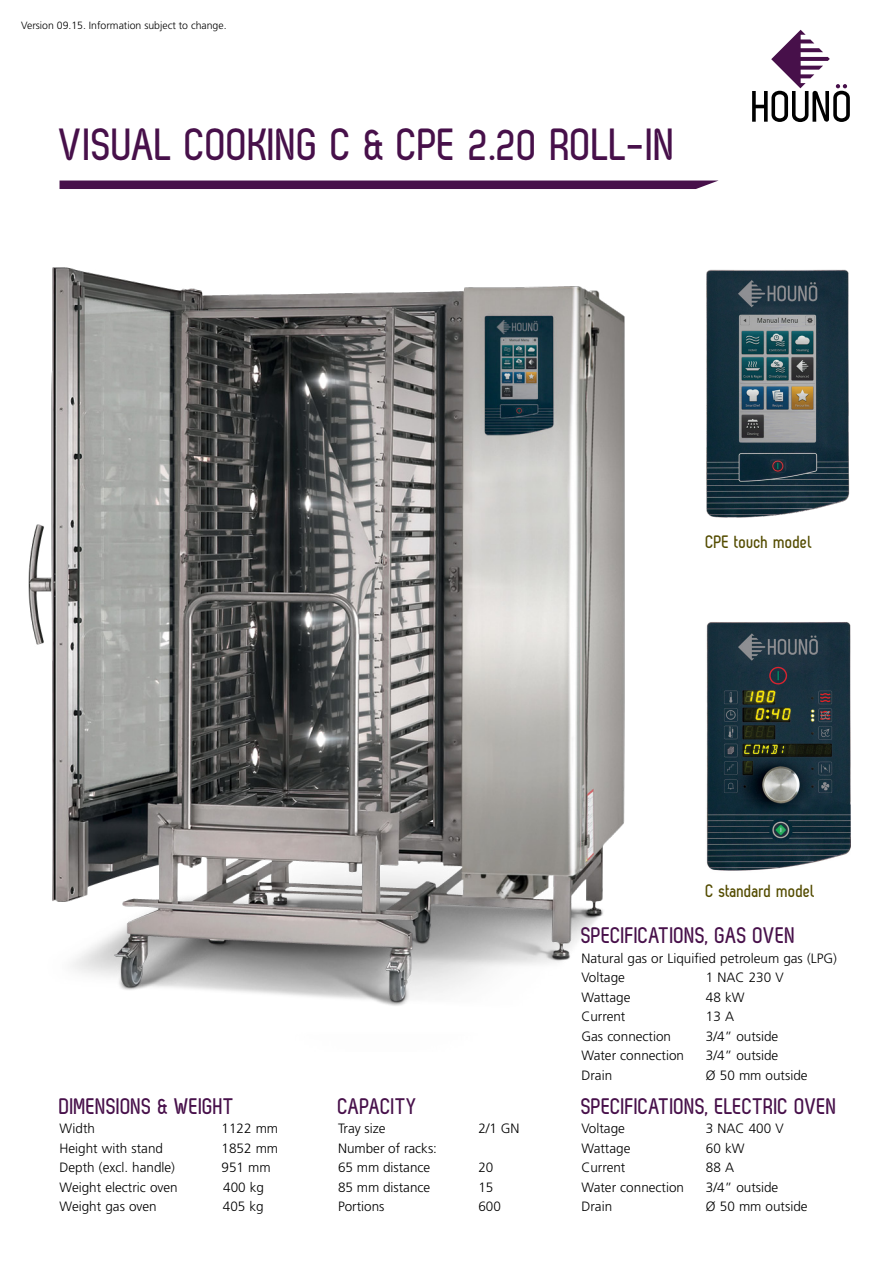
<style>
.page{position:relative;width:893px;height:1263px;background:#fff}
.page>*{position:absolute;margin:0;border:0;box-sizing:border-box;transform-origin:0 0}
.t1{font:700 45px "Zag";color:#47104a}
.t2{font:700 22.5px "Zag";letter-spacing:-.005em;color:#47104a}
.t3{font:700 18px "Zag";color:#544c00}
.t4{font:300 13.5px/19.5px "Frutiger LT";color:#000}
.t5{font:300 10.5px "Frutiger LT";color:#000}
</style>
<div class="page">
<svg style="left:752px;top:30px;width:98px;height:92px"></svg>
<svg style="left:60px;top:180px;width:659px;height:9px;background:#542157"></svg>
<img style="left:706px;top:622px;width:144px;height:249px">
<img style="left:706px;top:269px;width:144px;height:249px">
<img style="left:28px;top:267px;width:597px;height:739px">
<p class="t5" style="left:21px;top:20px;width:207px">Version 09.15. Information subject to change.</p>
<h1 class="t1" style="left:60px;top:120px;width:618px">VISUAL COOKING C &amp; CPE 2.20 ROLL-IN</h1>
<h3 class="t3" style="left:706px;top:532px;width:108px">CPE touch model</h3>
<h3 class="t3" style="left:706px;top:881px;width:111px">C standard model</h3>
<h2 class="t2" style="left:581px;top:923px;width:216px">SPECIFICATIONS, GAS OVEN</h2>
<p class="t4" style="left:581px;top:949px;width:257px">Natural gas or Liquified petroleum gas (LPG)<br>Voltage</p>
<p class="t4" style="left:706px;top:968px;width:79px">1 NAC 230 V</p>
<h2 class="t2" style="left:60px;top:1093px;width:177px">DIMENSIONS &amp; WEIGHT</h2>
<p class="t4" style="left:60px;top:1119px;width:37px">Width</p>
<p class="t4" style="left:222px;top:1119px;width:58px">1122 mm</p>
<p class="t4" style="left:60px;top:1138px;width:105px">Height with stand</p>
<p class="t4" style="left:222px;top:1138px;width:58px">1852 mm</p>
<p class="t4" style="left:60px;top:1158px;width:117px">Depth (excl. handle)</p>
<p class="t4" style="left:222px;top:1158px;width:51px">951 mm</p>
<p class="t4" style="left:60px;top:1177px;width:120px">Weight electric oven</p>
<p class="t4" style="left:223px;top:1177px;width:42px">400 kg</p>
<p class="t4" style="left:60px;top:1197px;width:99px">Weight gas oven</p>
<p class="t4" style="left:223px;top:1197px;width:42px">405 kg</p>
<h2 class="t2" style="left:338px;top:1093px;width:80px">CAPACITY</h2>
<p class="t4" style="left:338px;top:1119px;width:49px">Tray size</p>
<p class="t4" style="left:478px;top:1119px;width:43px">2/1 GN</p>
<p class="t4" style="left:338px;top:1138px;width:101px">Number of racks:<br>65 mm distance</p>
<p class="t4" style="left:478px;top:1158px;width:17px">20</p>
<p class="t4" style="left:338px;top:1177px;width:94px">85 mm distance</p>
<p class="t4" style="left:478px;top:1177px;width:17px">15</p>
<p class="t4" style="left:338px;top:1197px;width:48px">Portions</p>
<p class="t4" style="left:478px;top:1197px;width:24px">600</p>
<p class="t4" style="left:581px;top:988px;width:50px">Wattage</p>
<p class="t4" style="left:706px;top:988px;width:40px">48 kW</p>
<p class="t4" style="left:581px;top:1007px;width:46px">Current</p>
<p class="t4" style="left:706px;top:1007px;width:30px">13 A</p>
<p class="t4" style="left:581px;top:1027px;width:91px">Gas connection</p>
<p class="t4" style="left:706px;top:1027px;width:74px">3/4” outside</p>
<p class="t4" style="left:581px;top:1046px;width:104px">Water connection</p>
<p class="t4" style="left:706px;top:1046px;width:74px">3/4” outside</p>
<p class="t4" style="left:581px;top:1066px;width:32px">Drain</p>
<p class="t4" style="left:706px;top:1066px;width:103px">Ø 50 mm outside</p>
<h2 class="t2" style="left:581px;top:1093px;width:257px">SPECIFICATIONS, ELECTRIC OVEN</h2>
<p class="t4" style="left:581px;top:1119px;width:45px">Voltage</p>
<p class="t4" style="left:706px;top:1119px;width:79px">3 NAC 400 V</p>
<p class="t4" style="left:581px;top:1138px;width:50px">Wattage</p>
<p class="t4" style="left:706px;top:1138px;width:40px">60 kW</p>
<p class="t4" style="left:581px;top:1158px;width:46px">Current</p>
<p class="t4" style="left:706px;top:1158px;width:30px">88 A</p>
<p class="t4" style="left:581px;top:1177px;width:104px">Water connection</p>
<p class="t4" style="left:706px;top:1177px;width:74px">3/4” outside</p>
<p class="t4" style="left:581px;top:1197px;width:32px">Drain</p>
<p class="t4" style="left:706px;top:1197px;width:103px">Ø 50 mm outside</p>
</div>
